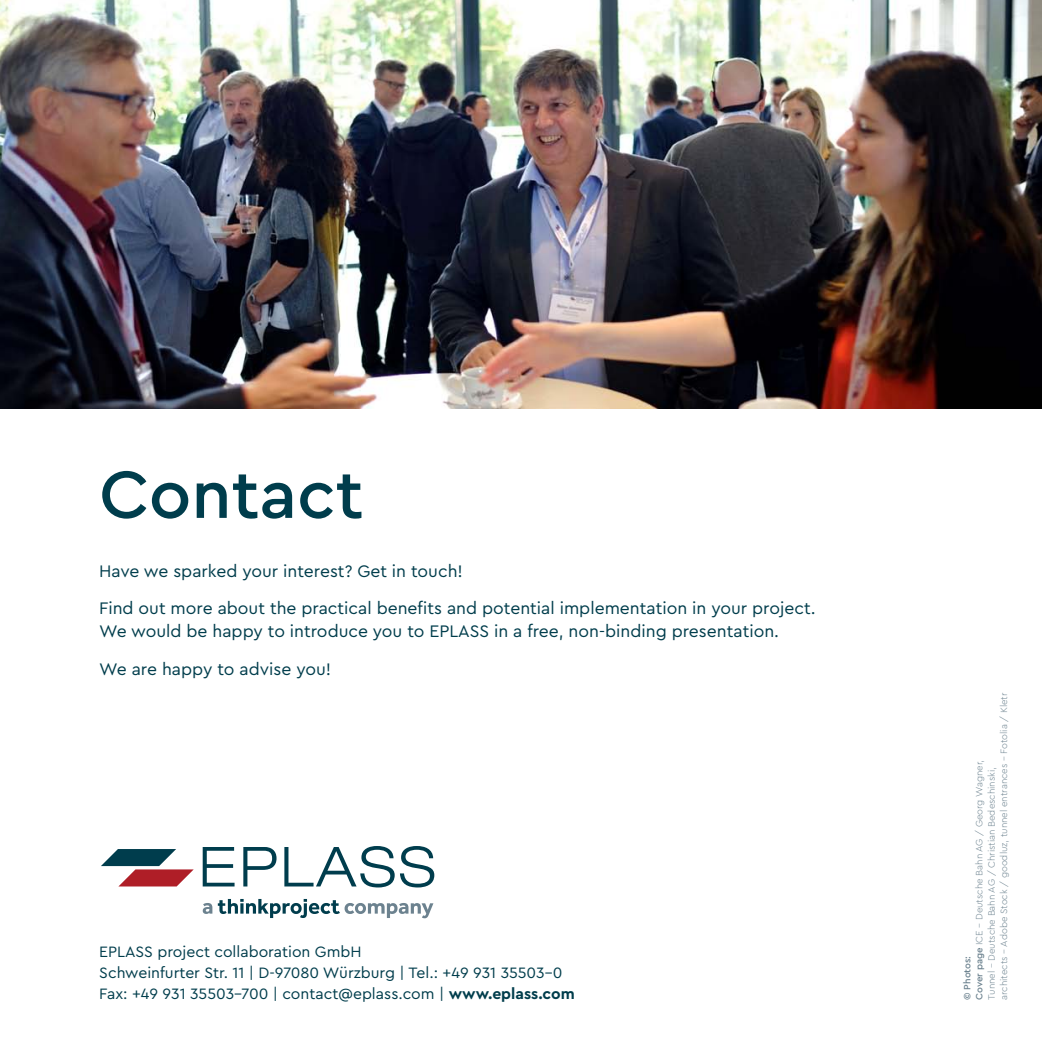
<style>
.page{position:relative;width:1042px;height:1042px;background:#fff}
.page>*{position:absolute;margin:0;border:0;box-sizing:border-box;transform-origin:0 0}
.t1{font:500 70px "Cera Pro";color:#003d4c}
.t2{font:17.5px/37.6px "Cera Pro";color:#003d4c}
.t3{font:15.75px/21px "Cera Pro";color:#003d4c}
.t4{font:300 9.62px/12.2px "Cera Pro";color:#6c828f}
.s1{font-weight:700}
.s2{font-weight:500}
</style>
<div class="page">
<svg style="left:203px;top:847px;width:31px;height:39px"></svg>
<svg style="left:243px;top:847px;width:33px;height:39px"></svg>
<svg style="left:284px;top:846px;width:150px;height:41px"></svg>
<svg style="left:101px;top:849px;width:93px;height:37px"></svg>
<svg style="left:203px;top:903px;width:9px;height:11px"></svg>
<svg style="left:218px;top:899px;width:215px;height:19px"></svg>
<img style="left:0;top:0;width:1042px;height:408px">
<h1 class="t1" style="left:99px;top:448px;width:266px">Contact</h1>
<p class="t2" style="left:99px;top:551px;width:718px">Have we sparked your interest? Get in touch!<br>Find out more about the practical benefits and potential implementation in your project.</p>
<p class="t2" style="left:99px;top:612px;width:681px">We would be happy to introduce you to EPLASS in a free, non-binding presentation.<br>We are happy to advise you!</p>
<p class="t3" style="left:99px;top:940px;width:477px">EPLASS project collaboration GmbH<br>Schweinfurter Str. 11 | D-97080 Würzburg | Tel.: +49 931 35503-0<br>Fax: +49 931 35503-700 | contact@eplass.com | <span class="s1">www.eplass.com</span></p>
<p class="t4" style="left:960px;top:1000px;width:309px;rotate:-90deg"><span class="s2">© Photos:<br>Cover page</span> ICE – Deutsche Bahn AG / Georg Wagner,<br>Tunnel – Deutsche Bahn AG / Christian Bedeschinski,<br>architects – Adobe Stock / goodluz, tunnel entrances – Fotolia / Kletr</p>
</div>
